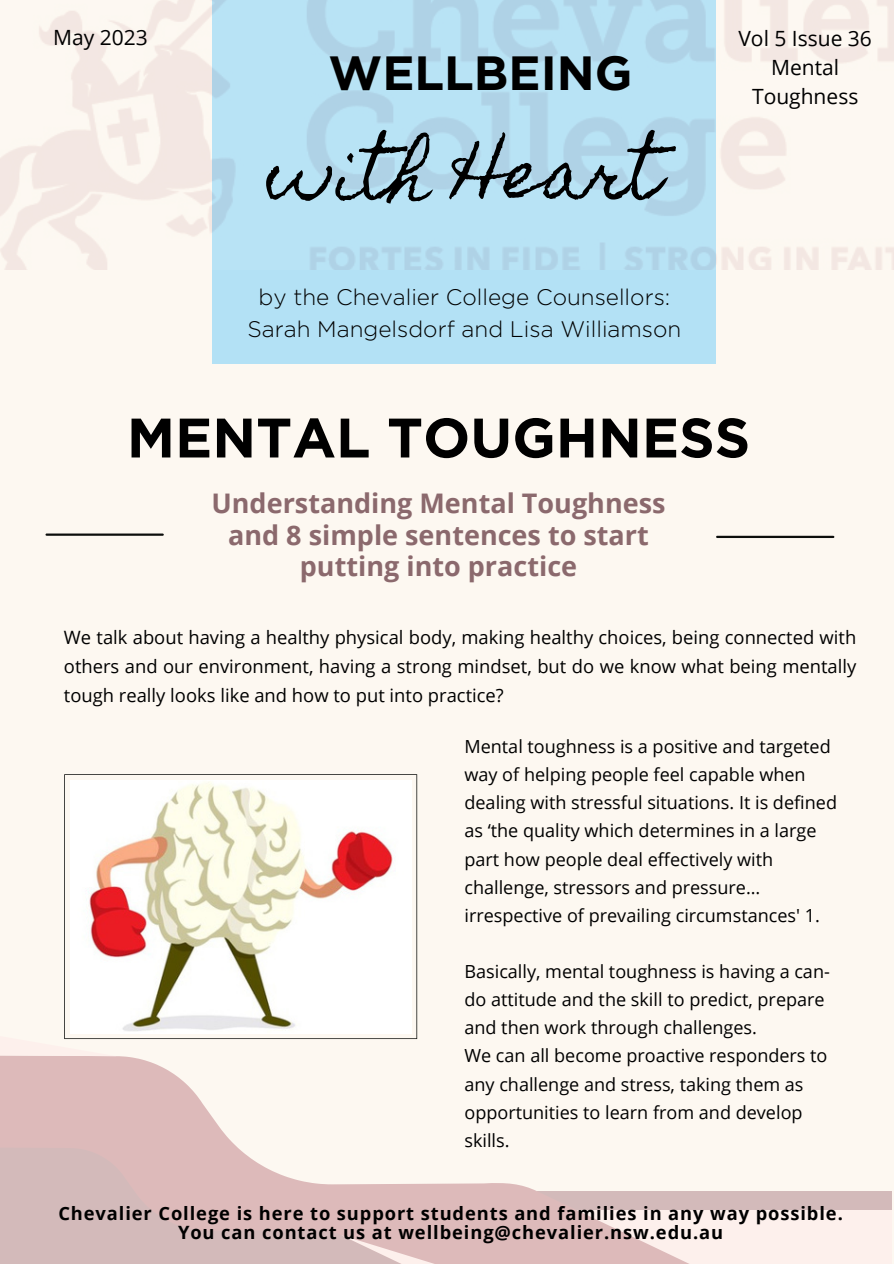
<style>
.page{position:relative;width:894px;height:1264px;background:#fff}
.page>*{position:absolute;margin:0;border:0;box-sizing:border-box;transform-origin:0 0}
.t1{font:66px "Homemade Apple";color:#000}
.t2{font:700 55.5px "Gotham";color:#000}
.t3{font:700 48px "Gotham";color:#000}
.t4{font:700 27px/31.5px "Open Sans";color:#8b696d;text-align:center}
.t5{font:300 22.5px/31.5px "Gotham";color:#000;text-align:center}
.t6{font:21px/29.2px "Open Sans";color:#000;text-align:center}
.t7{font:18.3px/29.2px "Open Sans";color:#000;text-align:justify}
.t8{font:700 18.3px/19.2px "Open Sans";letter-spacing:.05em;color:#000;text-align:center}
.t9{font:18px/28.2px "Open Sans";color:#000}
</style>
<div class="page">
<div style="left:0;top:0;width:893px;height:1263px;background:#fdf8f1"></div>
<div style="left:213px;top:0;width:503px;height:364px;background:linear-gradient(to right,#b6e1f4,#b4ddf1)"></div>
<hr style="left:47px;top:533px;width:116px;height:3px;background:#0c0e0c">
<hr style="left:717px;top:536px;width:116px;height:2px;background:#0c0e0c">
<svg style="left:64px;top:774px;width:353px;height:265px"></svg>
<img style="left:70px;top:780px;width:341px;height:253px">
<div style="left:537px;top:1191px;width:354px;height:18px;background:#d3baba"></div>
<div style="left:508px;top:1209px;width:383px;height:54px;background:#fdf0ec"></div>
<svg style="left:0;top:1056px;width:796px;height:207px"></svg>
<svg style="left:0;top:1147px;width:508px;height:116px"></svg>
<svg style="left:0;top:1033px;width:116px;height:23px"></svg>
<svg style="left:341px;top:1235px;width:256px;height:28px;background:#ddbdbd"></svg>
<p class="t6" style="left:53px;top:22px;width:96px">May 2023</p>
<p class="t6" style="left:738px;top:23px;width:135px">Vol 5 Issue 36<br>Mental<br>Toughness</p>
<p class="t3" style="left:328px;top:52px;width:305px">WELLBEING</p>
<p class="t1" style="left:268px;top:136px;width:394px">with Heart</p>
<p class="t5" style="left:247px;top:283px;width:435px">by the Chevalier College Counsellors:<br>Sarah Mangelsdorf and Lisa Williamson</p>
<h5 class="t2" style="left:127px;top:413px;width:624px">MENTAL TOUGHNESS</h5>
<h3 class="t4" style="left:211px;top:487px;width:455px">Understanding Mental Toughness and 8 simple sentences to start putting into practice</h3>
<h1 class="t7" style="left:64px;top:621px;width:793px">We talk about having a healthy physical body, making healthy choices, being connected with others and our environment, having a strong mindset, but do we know what being mentally tough really looks like and how to put into practice?</h1>
<h2 class="t9" style="left:464px;top:732px;width:374px">Mental toughness is a positive and targeted way of helping people feel capable when dealing with stressful situations. It is defined as ‘the quality which determines in a large part how people deal effectively with challenge, stressors and pressure… irrespective of prevailing circumstances' 1.</h2>
<h4 class="t9" style="left:464px;top:957px;width:367px">Basically, mental toughness is having a can&shy;do attitude and the skill to predict, prepare and then work through challenges.</h4>
<p class="t9" style="left:464px;top:1041px;width:364px">We can all become proactive responders to any challenge and stress, taking them as opportunities to learn from and develop skills.</p>
<p class="t8" style="left:58px;top:1203px;width:785px">Chevalier College is here to support students and families in any way possible.<br>You can contact us at wellbeing@chevalier.nsw.edu.au</p>
</div>
